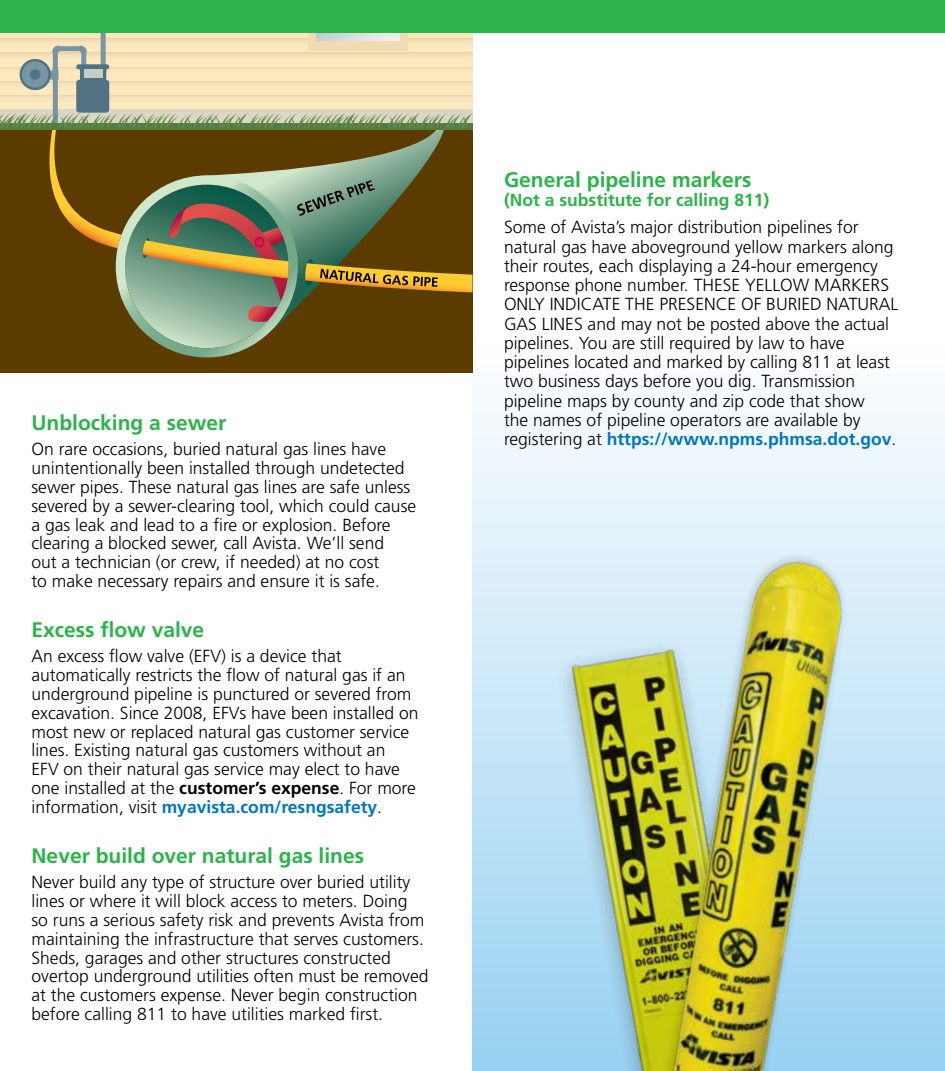
<style>
.page{position:relative;width:945px;height:1071px;background:#fff}
.page>*{position:absolute;margin:0;border:0;box-sizing:border-box;transform-origin:0 0}
.t1{font:700 21px "Frutiger LT Std";color:#2cb34a}
.t2{font:300 17.5px/18.9px "Frutiger LT Std";color:#000}
.t3{font:700 17.5px "Frutiger LT Std";color:#2cb34a}
.s1{font-weight:700}
.s2{font-weight:700;color:#0077be}
</style>
<div class="page">
<div style="left:472px;top:340px;width:473px;height:731px;background:linear-gradient(to bottom,#fefefe,#98d1f2)"></div>
<div style="left:0;top:128px;width:472px;height:245px;background:#5c3c00"></div>
<svg style="left:0;top:33px;width:472px;height:324px"></svg>
<img style="left:543px;top:640px;width:92px;height:431px">
<img style="left:635px;top:547px;width:218px;height:524px">
<div style="left:0;top:0;width:945px;height:33px;background:#2cb34a"></div>
<p class="t1" style="left:32px;top:411px;width:196px">Unblocking a sewer</p>
<p class="t2" style="left:32px;top:440px;width:386px">On rare occasions, buried natural gas lines have unintentionally been installed through undetected sewer pipes. These natural gas lines are safe unless severed by a sewer-clearing tool, which could cause a gas leak and lead to a fire or explosion. Before clearing a blocked sewer, call Avista. We’ll send<br>out a technician (or crew, if needed) at no cost<br>to make necessary repairs and ensure it is safe.</p>
<p class="t1" style="left:32px;top:618px;width:174px">Excess flow valve</p>
<p class="t2" style="left:32px;top:647px;width:389px">An excess flow valve (EFV) is a device that automatically restricts the flow of natural gas if an underground pipeline is punctured or severed from excavation. Since 2008, EFVs have been installed on most new or replaced natural gas customer service lines. Existing natural gas customers without an<br>EFV on their natural gas service may elect to have one installed at the <span class="s1">customer’s expense</span>. For more information, visit <span class="s2">myavista.com/resngsafety</span>.</p>
<p class="t1" style="left:32px;top:844px;width:334px">Never build over natural gas lines</p>
<p class="t2" style="left:32px;top:873px;width:399px">Never build any type of structure over buried utility lines or where it will block access to meters. Doing<br>so runs a serious safety risk and prevents Avista from maintaining the infrastructure that serves customers.<br>Sheds, garages and other structures constructed overtop underground utilities often must be removed at the customers expense. Never begin construction before calling 811 to have utilities marked first.</p>
<p class="t1" style="left:504px;top:167px;width:249px">General pipeline markers</p>
<p class="t3" style="left:504px;top:190px;width:267px">(Not a substitute for calling 811)</p>
<p class="t2" style="left:504px;top:218px;width:396px">Some of Avista’s major distribution pipelines for natural gas have aboveground yellow markers along their routes, each displaying a 24-hour emergency response phone number. THESE YELLOW MARKERS ONLY INDICATE THE PRESENCE OF BURIED NATURAL GAS LINES and may not be posted above the actual pipelines. You are still required by law to have pipelines located and marked by calling 811 at least two business days before you dig. Transmission pipeline maps by county and zip code that show<br>the names of pipeline operators are available by registering at <span class="s2">https://www.npms.phmsa.dot.gov</span>.</p>
</div>
